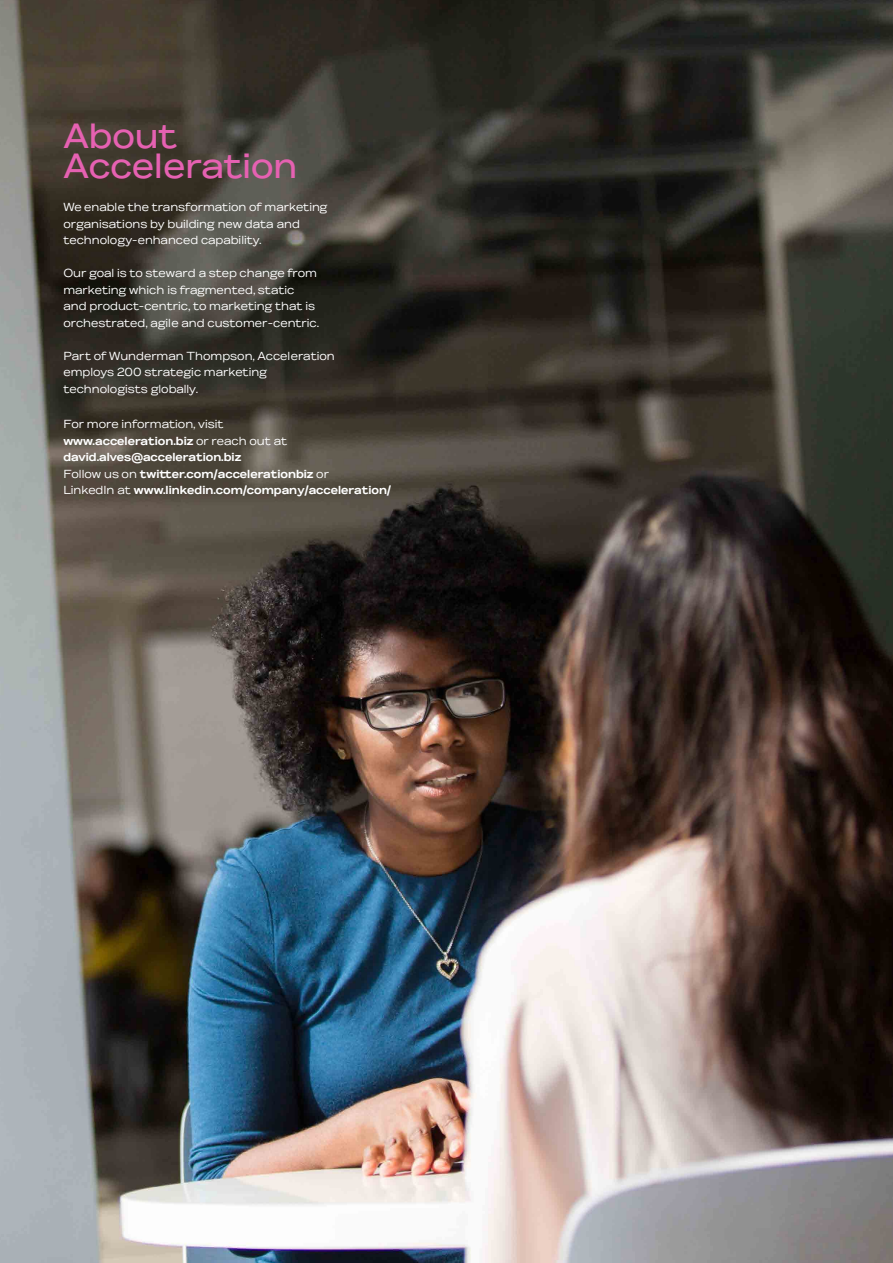
<style>
.page{position:relative;width:893px;height:1263px;background:#fff}
.page>*{position:absolute;margin:0;border:0;box-sizing:border-box;transform-origin:0 0}
.t1{font:500 36px/30px "WT Gothic";color:#e661b2}
.t2{font:12px/16.5px "WT Gothic";color:#fff}
.t3{font:700 12px/16.5px "WT Gothic";color:#fff}
.s1{font-weight:400}
</style>
<div class="page">
<img style="left:0;top:0;width:893px;height:1263px">
<h1 class="t1" style="left:63px;top:121px;width:235px">About<br>Acceleration</h1>
<p class="t2" style="left:63px;top:199px;width:266px">We enable the transformation of marketing organisations by building new data and technology-enhanced capability.</p>
<p class="t2" style="left:63px;top:265px;width:257px">Our goal is to steward a step change from marketing which is fragmented, static and product-centric, to marketing that is orchestrated, agile and customer-centric.</p>
<p class="t2" style="left:63px;top:348px;width:273px">Part of Wunderman Thompson, Acceleration employs 200 strategic marketing technologists globally.</p>
<p class="t3" style="left:63px;top:416px;width:330px"><span class="s1">For more information, visit<br></span>www.acceleration.biz <span class="s1">or reach out at </span>david.alves@acceleration.biz<br><span class="s1">Follow us on</span> twitter.com/accelerationbiz <span class="s1">or<br>LinkedIn at</span> www.linkedin.com/company/acceleration/</p>
</div>
